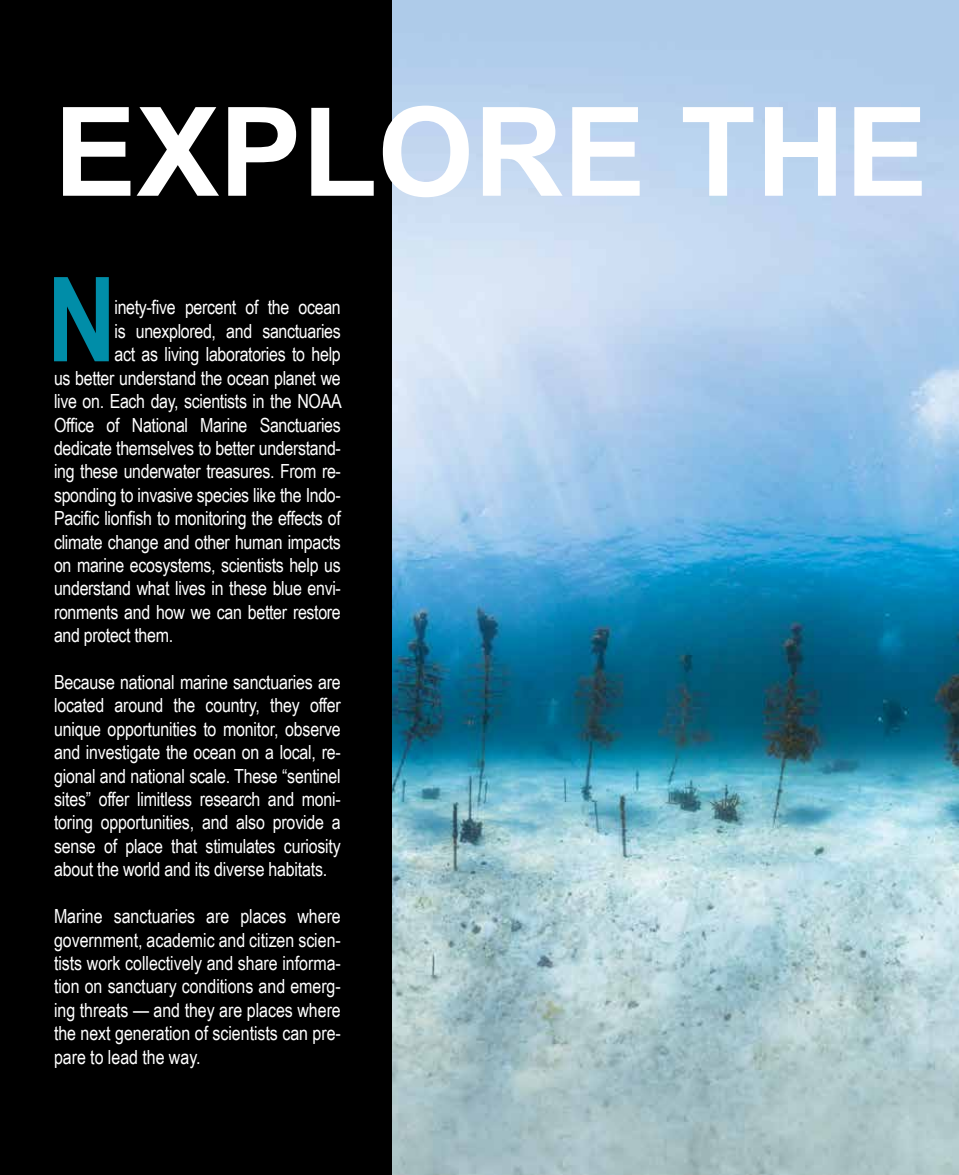
<style>
.page{position:relative;width:959px;height:1175px;background:#fff}
.page>*{position:absolute;margin:0;border:0;box-sizing:border-box;transform-origin:0 0}
.t1{font:700 123.75px "Arial";color:#fff}
.t2{font:700 117.6px "Arial Narrow";color:#008da8}
.t3{font:19.5px/23.4px "Arial Narrow";letter-spacing:-.015em;color:#fff;text-align:justify}
</style>
<div class="page">
<img style="left:392px;top:0;width:566px;height:1174px">
<div style="left:0;top:0;width:392px;height:1174px;background:#000"></div>
<h1 class="t1" style="left:54px;top:70px;width:875px">EXPLORE THE</h1>
<h2 class="t2" style="left:47px;top:251px;width:71px">N</h2>
<p class="t3" style="left:114px;top:296px;width:228px">inety-five percent of the ocean</p>
<p class="t3" style="left:114px;top:319px;width:228px">is unexplored, and sanctuaries</p>
<p class="t3" style="left:114px;top:343px;width:228px">act as living laboratories to help</p>
<p class="t3" style="left:54px;top:366px;width:288px">us better understand the ocean planet we</p>
<p class="t3" style="left:54px;top:389px;width:289px">live on. Each day, scientists in the NOAA</p>
<p class="t3" style="left:54px;top:413px;width:288px">Office of National Marine Sanctuaries</p>
<p class="t3" style="left:54px;top:436px;width:288px">dedicate themselves to better understand-</p>
<p class="t3" style="left:54px;top:460px;width:288px">ing these underwater treasures. From re-</p>
<p class="t3" style="left:54px;top:483px;width:288px">sponding to invasive species like the Indo-</p>
<p class="t3" style="left:54px;top:506px;width:288px">Pacific lionfish to monitoring the effects of</p>
<p class="t3" style="left:54px;top:530px;width:288px">climate change and other human impacts</p>
<p class="t3" style="left:54px;top:553px;width:288px">on marine ecosystems, scientists help us</p>
<p class="t3" style="left:54px;top:577px;width:288px">understand what lives in these blue envi-</p>
<p class="t3" style="left:54px;top:600px;width:288px">ronments and how we can better restore</p>
<p class="t3" style="left:54px;top:623px;width:121px">and protect them.</p>
<p class="t3" style="left:54px;top:670px;width:288px">Because national marine sanctuaries are located around the country, they offer unique opportunities to monitor, observe and investigate the ocean on a local, re&shy;gional and national scale. These “sentinel sites” offer limitless research and moni&shy;toring opportunities, and also provide a sense of place that stimulates curiosity about the world and its diverse habitats.</p>
<p class="t3" style="left:54px;top:904px;width:288px">Marine sanctuaries are places where government, academic and citizen scien&shy;tists work collectively and share informa&shy;tion on sanctuary conditions and emerg&shy;ing threats — and they are places where the next generation of scientists can pre&shy;pare to lead the way.</p>
</div>
